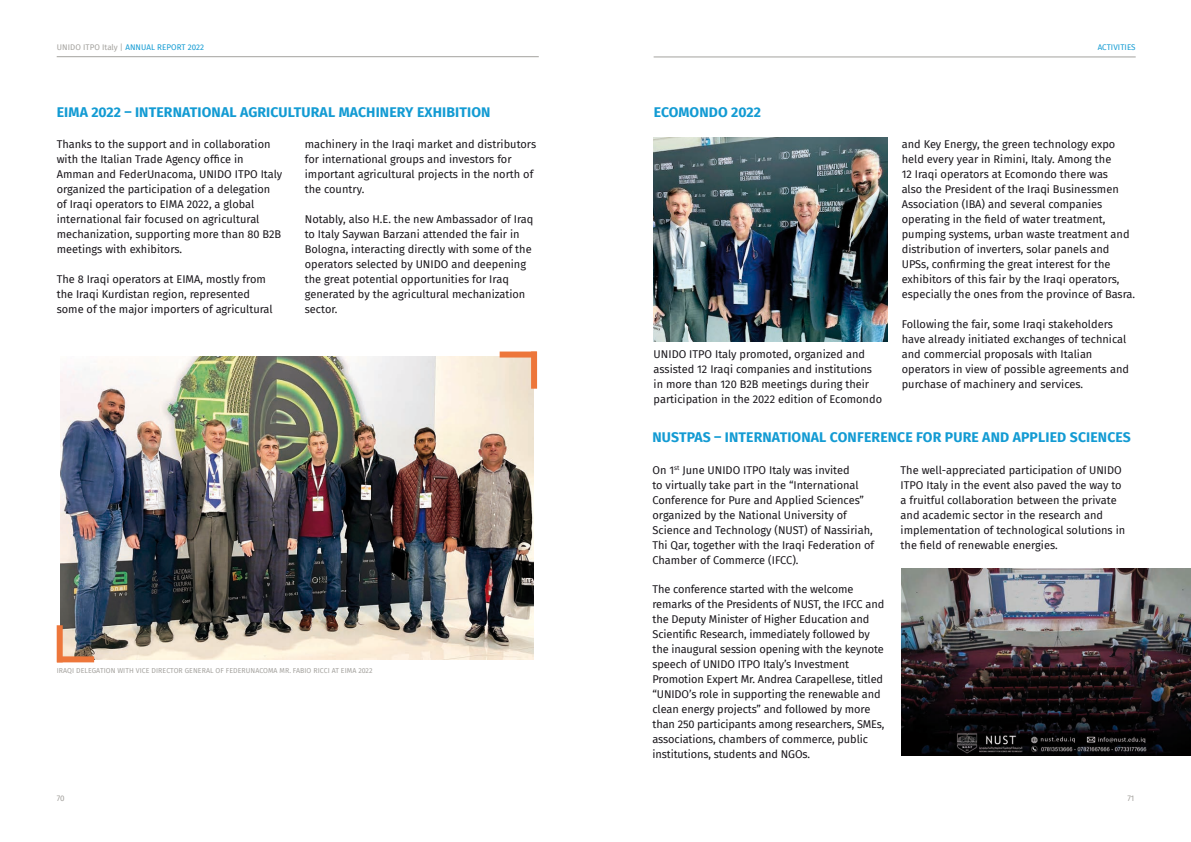
<style>
.page{position:relative;width:1191px;height:842px;background:#fff}
.page>*{position:absolute;margin:0;border:0;box-sizing:border-box;transform-origin:0 0}
._14_Content_black_Ti{font:700 14px "Fira Sans";letter-spacing:.01em;color:#139bd3}
._12_Content_black_Ti{font:11px/15px "Fira Sans";color:#1a171c}
.t1{font:8px "Fira Sans";letter-spacing:.01em;color:#139bd3}
.t2{font:8px "Fira Sans";color:#a4a29e}
.didascalia_foto{font:7px "Fira Sans";letter-spacing:.01em;color:#a4a29e}
.s1{color:#a4a29e}
</style>
<div class="page">
<hr style="left:57px;top:57px;width:482px;height:1px;background:#a4a29e">
<hr style="left:653px;top:57px;width:482px;height:1px;background:#a4a29e">
<img style="left:61px;top:356px;width:473px;height:304px">
<div style="left:57px;top:625px;width:6px;height:37px;background:#ed763a"></div>
<div style="left:57px;top:656px;width:37px;height:6px;background:#ed763a"></div>
<div style="left:531px;top:351px;width:6px;height:38px;background:#ed763a"></div>
<div style="left:499px;top:351px;width:38px;height:6px;background:#ed763a"></div>
<img style="left:901px;top:569px;width:290px;height:187px">
<img style="left:653px;top:137px;width:234px;height:205px">
<p class="t1" style="left:57px;top:41px;width:149px"><span class="s1">UNIDO ITPO Italy |</span> ANNUAL REPORT 2022</p>
<p class="t1" style="left:1097px;top:41px;width:39px">ACTIVITIES</p>
<p class="_14_Content_black_Ti" style="left:57px;top:100px;width:435px">EIMA 2022 – INTERNATIONAL AGRICULTURAL MACHINERY EXHIBITION</p>
<p class="_12_Content_black_Ti" style="left:57px;top:137px;width:227px">Thanks to the support and in collaboration with the Italian Trade Agency office in Amman and FederUnacoma, UNIDO ITPO Italy organized the participation of a delegation of Iraqi operators to EIMA 2022, a global international fair focused on agricultural mechanization, supporting more than 80 B2B meetings with exhibitors.</p>
<p class="_12_Content_black_Ti" style="left:57px;top:271px;width:217px">The 8 Iraqi operators at EIMA, mostly from the Iraqi Kurdistan region, represented some of the major importers of agricultural</p>
<p class="_12_Content_black_Ti" style="left:305px;top:137px;width:233px">machinery in the Iraqi market and distributors for international groups and investors for important agricultural projects in the north of the country.</p>
<p class="_12_Content_black_Ti" style="left:305px;top:211px;width:230px">Notably, also H.E. the new Ambassador of Iraq to Italy Saywan Barzani attended the fair in Bologna, interacting directly with some of the operators selected by UNIDO and deepening the great potential opportunities for Iraq generated by the agricultural mechanization sector.</p>
<p class="didascalia_foto" style="left:57px;top:666px;width:317px">IRAQI DELEGATION WITH VICE DIRECTOR GENERAL OF FEDERUNACOMA MR. FABIO RICCI AT EIMA 2022</p>
<p class="_14_Content_black_Ti" style="left:653px;top:100px;width:109px">ECOMONDO 2022</p>
<p class="_12_Content_black_Ti" style="left:653px;top:347px;width:230px">UNIDO ITPO Italy promoted, organized and assisted 12 Iraqi companies and institutions in more than 120 B2B meetings during their participation in the 2022 edition of Ecomondo</p>
<p class="_12_Content_black_Ti" style="left:901px;top:137px;width:235px">and Key Energy, the green technology expo held every year in Rimini, Italy. Among the<br>12 Iraqi operators at Ecomondo there was<br>also the President of the Iraqi Businessmen Association (IBA) and several companies operating in the field of water treatment, pumping systems, urban waste treatment and distribution of inverters, solar panels and UPSs, confirming the great interest for the exhibitors of this fair by the Iraqi operators, especially the ones from the province of Basra.</p>
<p class="_12_Content_black_Ti" style="left:901px;top:316px;width:229px">Following the fair, some Iraqi stakeholders have already initiated exchanges of technical and commercial proposals with Italian operators in view of possible agreements and purchase of machinery and services.</p>
<p class="_14_Content_black_Ti" style="left:652px;top:425px;width:480px">NUSTPAS – INTERNATIONAL CONFERENCE FOR PURE AND APPLIED SCIENCES</p>
<p class="_12_Content_black_Ti" style="left:652px;top:462px;width:223px">On 1<sup>st</sup> June UNIDO ITPO Italy was invited<br>to virtually take part in the “International Conference for Pure and Applied Sciences” organized by the National University of Science and Technology (NUST) of Nassiriah, Thi Qar, together with the Iraqi Federation of Chamber of Commerce (IFCC).</p>
<p class="_12_Content_black_Ti" style="left:652px;top:581px;width:234px">The conference started with the welcome remarks of the Presidents of NUST, the IFCC and the Deputy Minister of Higher Education and Scientific Research, immediately followed by the inaugural session opening with the keynote speech of UNIDO ITPO Italy’s Investment Promotion Expert Mr. Andrea Carapellese, titled “UNIDO’s role in supporting the renewable and clean energy projects” and followed by more than 250 participants among researchers, SMEs, associations, chambers of commerce, public institutions, students and NGOs.</p>
<p class="_12_Content_black_Ti" style="left:900px;top:462px;width:226px">The well-appreciated participation of UNIDO ITPO Italy in the event also paved the way to a fruitful collaboration between the private and academic sector in the research and implementation of technological solutions in the field of renewable energies.</p>
<p class="t2" style="left:57px;top:792px;width:9px">70</p>
<p class="t2" style="left:1127px;top:792px;width:8px">71</p>
</div>
